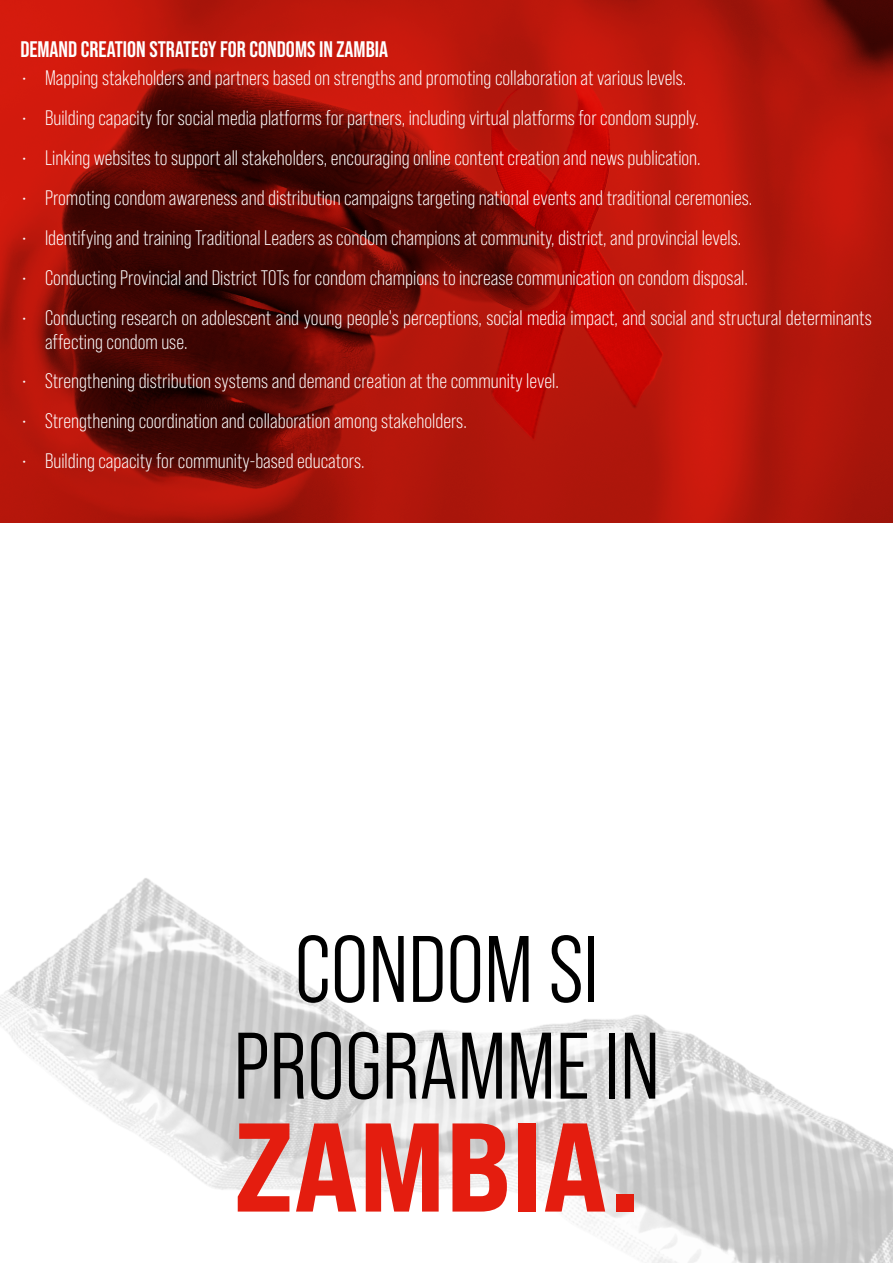
<style>
.page{position:relative;width:893px;height:1263px;background:#fff}
.page>*{position:absolute;margin:0;border:0;box-sizing:border-box;transform-origin:0 0}
.t1{font:800 expanded 125.85px "Bebas Neue Pro";color:#e41d0f}
.t2{font:94.2px "Bebas Neue Pro Middle";color:#000}
.t3{font:700 22.5px "Bebas Neue Pro";color:#fff}
.t4{font:21px "Bebas Neue Pro";color:#fff}
</style>
<div class="page">
<img style="left:0;top:0;width:893px;height:522px">
<img style="left:0;top:878px;width:893px;height:385px">
<p class="t3" style="left:20px;top:41px;width:369px">DEMAND CREATION STRATEGY FOR CONDOMS IN ZAMBIA</p>
<p class="t4" style="left:21px;top:71px;width:667px">• Mapping stakeholders and partners based on strengths and promoting collaboration at various levels.</p>
<p class="t4" style="left:21px;top:110px;width:679px">• Building capacity for social media platforms for partners, including virtual platforms for condom supply.</p>
<p class="t4" style="left:21px;top:150px;width:681px">• Linking websites to support all stakeholders, encouraging online content creation and news publication.</p>
<p class="t4" style="left:21px;top:190px;width:733px">• Promoting condom awareness and distribution campaigns targeting national events and traditional ceremonies.</p>
<p class="t4" style="left:21px;top:230px;width:722px">• Identifying and training Traditional Leaders as condom champions at community, district, and provincial levels.</p>
<p class="t4" style="left:21px;top:270px;width:728px">• Conducting Provincial and District TOTs for condom champions to increase communication on condom disposal.</p>
<p class="t4" style="left:21px;top:310px;width:852px">• Conducting research on adolescent and young people's perceptions, social media impact, and social and structural determinants</p>
<p class="t4" style="left:45px;top:334px;width:144px">affecting condom use.</p>
<p class="t4" style="left:21px;top:374px;width:539px">• Strengthening distribution systems and demand creation at the community level.</p>
<p class="t4" style="left:21px;top:414px;width:447px">• Strengthening coordination and collaboration among stakeholders.</p>
<p class="t4" style="left:21px;top:453px;width:345px">• Building capacity for community-based educators.</p>
<p class="t2" style="left:295px;top:936px;width:306px">CONDOM SI</p>
<p class="t2" style="left:234px;top:1033px;width:428px">PROGRAMME IN</p>
<p class="t1" style="left:234px;top:1123px;width:409px">ZAMBIA.</p>
</div>
